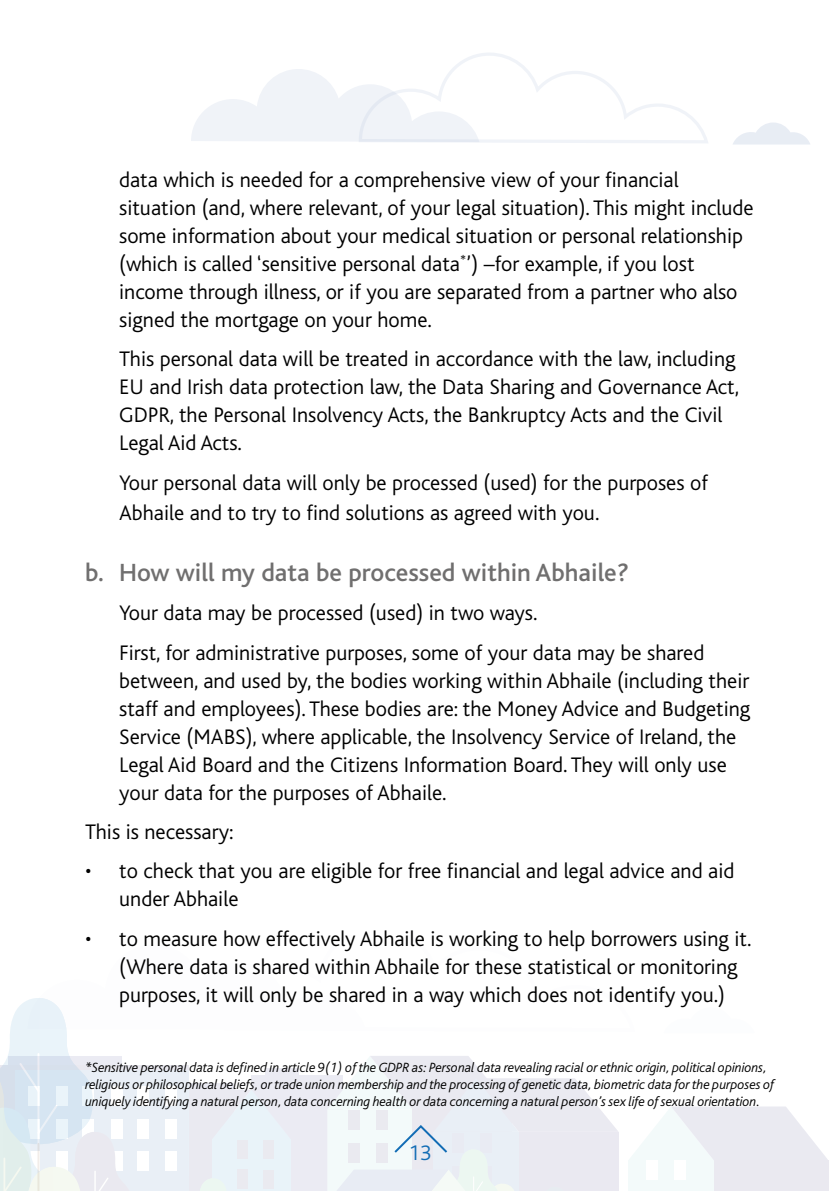
<style>
.page{position:relative;width:840px;height:1191px;background:#fff}
.page>*{position:absolute;margin:0;border:0;box-sizing:border-box;transform-origin:0 0}
.t1{font:500 26px "Bliss";color:#706f6f}
.t2{font:300 22px/28px "Bliss";color:#000}
.t3{font:300 22px "Bliss";color:#136db5}
.t4{font:italic 300 14px/16.8px "Bliss";letter-spacing:-.01em;color:#000}
</style>
<div class="page">
<svg style="left:191px;top:53px;width:517px;height:90px"></svg>
<svg style="left:733px;top:122px;width:77px;height:23px"></svg>
<svg style="left:0;top:998px;width:827px;height:193px"></svg>
<p class="t2" style="left:119px;top:166px;width:635px">data which is needed for a comprehensive view of your financial situation (and, where relevant, of your legal situation). This might include some information about your medical situation or personal relationship (which is called ‘sensitive personal data<sup>*</sup>’) –for example, if you lost income through illness, or if you are separated from a partner who also signed the mortgage on your home.</p>
<p class="t2" style="left:119px;top:345px;width:621px">This personal data will be treated in accordance with the law, including EU and Irish data protection law, the Data Sharing and Governance Act, GDPR, the Personal Insolvency Acts, the Bankruptcy Acts and the Civil Legal Aid Acts.</p>
<p class="t2" style="left:119px;top:468px;width:590px;line-height:30px">Your personal data will only be processed (used) for the purposes of<br>Abhaile and to try to find solutions as agreed with you.</p>
<p class="t1" style="left:85px;top:559px;width:545px">b. How will my data be processed within Abhaile?</p>
<p class="t2" style="left:119px;top:594px;width:586px;line-height:39.4px">Your data may be processed (used) in two ways.<br>First, for administrative purposes, some of your data may be shared</p>
<p class="t2" style="left:119px;top:667px;width:632px">between, and used by, the bodies working within Abhaile (including their staff and employees). These bodies are: the Money Advice and Budgeting Service (MABS), where applicable, the Insolvency Service of Ireland, the Legal Aid Board and the Citizens Information Board. They will only use your data for the purposes of Abhaile.</p>
<p class="t2" style="left:85px;top:818px;width:150px">This is necessary:</p>
<p class="t2" style="left:119px;top:857px;width:616px;text-indent:-34px">• to check that you are eligible for free financial and legal advice and aid under Abhaile</p>
<p class="t2" style="left:119px;top:925px;width:633px;text-indent:-34px">• to measure how effectively Abhaile is working to help borrowers using it. (Where data is shared within Abhaile for these statistical or monitoring purposes, it will only be shared in a way which does not identify you.)</p>
<p class="t4" style="left:85px;top:1059px;width:690px">*Sensitive personal data is defined in article 9(1) of the GDPR as: Personal data revealing racial or ethnic origin, political opinions, religious or philosophical beliefs, or trade union membership and the processing of genetic data, biometric data for the purposes of uniquely identifying a natural person, data concerning health or data concerning a natural person’s sex life of sexual orientation.</p>
<p class="t3" style="left:408px;top:1140px;width:24px">13</p>
</div>
